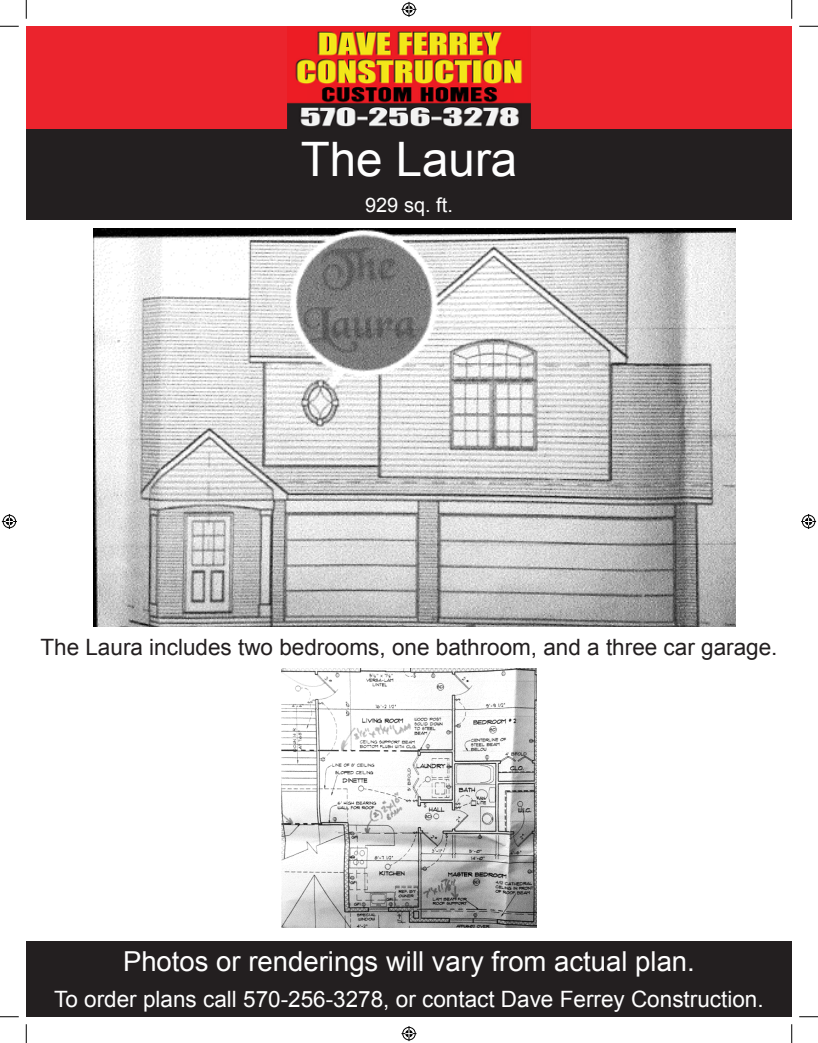
<style>
.page{position:relative;width:818px;height:1043px;background:#fff}
.page>*{position:absolute;margin:0;border:0;box-sizing:border-box;transform-origin:0 0}
.t1{font:47.5px "Arial";color:#fff}
.t2{font:27.5px "Arial";color:#fff}
.t3{font:22.5px "Arial";color:#fff}
.t4{font:22.5px "Arial";color:#231f20}
.t5{font:20px "Arial";color:#fff}
</style>
<div class="page">
<div style="left:26px;top:941px;width:765px;height:75px;background:#231f20"></div>
<div style="left:26px;top:101px;width:765px;height:119px;background:#231f20"></div>
<div style="left:26px;top:26px;width:765px;height:103px;background:#eb242d"></div>
<img style="left:287px;top:31px;width:243px;height:98px">
<img style="left:93px;top:229px;width:642px;height:397px">
<img style="left:281px;top:668px;width:255px;height:259px">
<svg style="left:0;top:25px;width:19px;height:2px"></svg>
<svg style="left:799px;top:25px;width:19px;height:2px"></svg>
<svg style="left:0;top:1016px;width:19px;height:1px"></svg>
<svg style="left:799px;top:1016px;width:19px;height:1px"></svg>
<svg style="left:25px;top:0;width:2px;height:19px"></svg>
<svg style="left:25px;top:1024px;width:2px;height:18px"></svg>
<svg style="left:791px;top:0;width:1px;height:19px"></svg>
<svg style="left:791px;top:1024px;width:1px;height:18px"></svg>
<svg style="left:401px;top:2px;width:15px;height:15px"></svg>
<svg style="left:401px;top:1026px;width:15px;height:15px"></svg>
<svg style="left:2px;top:514px;width:15px;height:15px"></svg>
<svg style="left:801px;top:514px;width:15px;height:15px"></svg>
<p class="t1" style="left:300px;top:128px;width:218px">The Laura</p>
<p class="t5" style="left:365px;top:192px;width:89px">929 sq. ft.</p>
<p class="t4" style="left:40px;top:632px;width:738px">The Laura includes two bedrooms, one bathroom, and a three car garage.</p>
<p class="t2" style="left:123px;top:943px;width:573px">Photos or renderings will vary from actual plan.</p>
<p class="t3" style="left:54px;top:983px;width:711px">To order plans call 570-256-3278, or contact Dave Ferrey Construction.</p>
</div>
